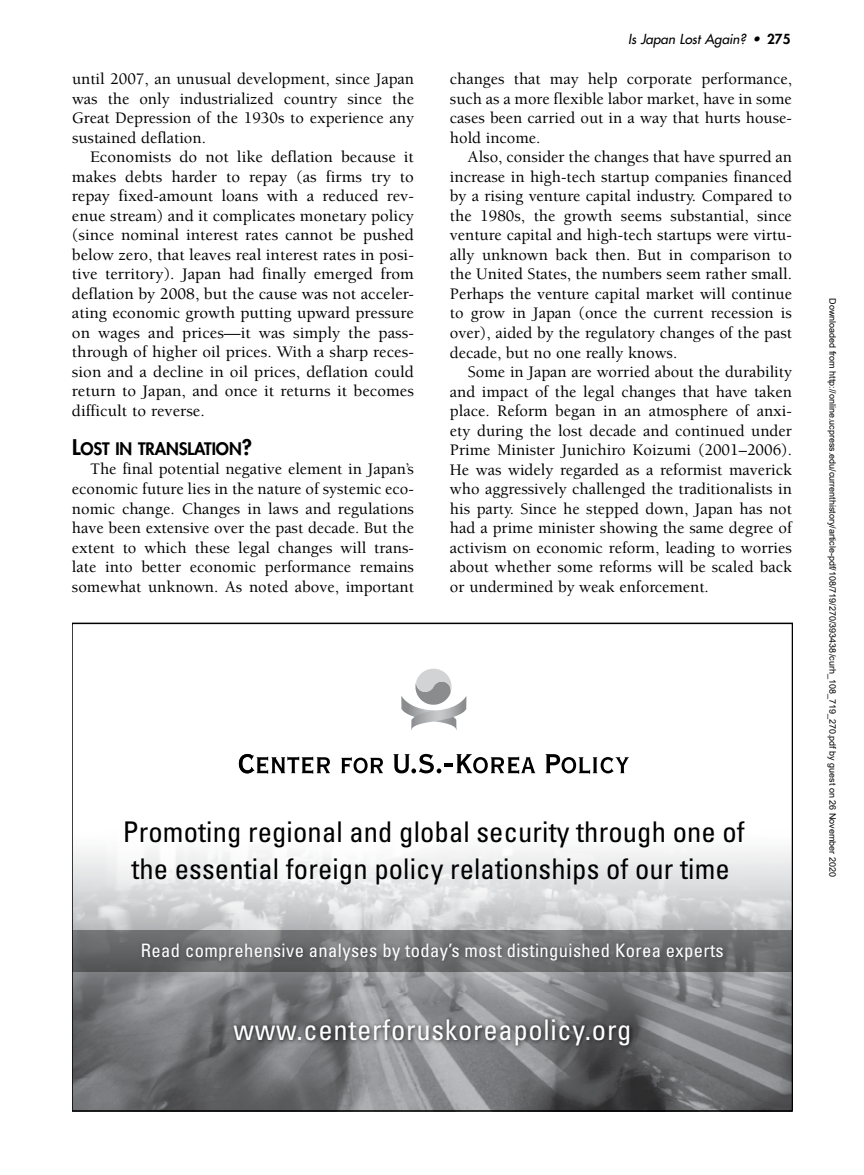
<style>
.page{position:relative;width:864px;height:1175px;background:#fff}
.page>*{position:absolute;margin:0;border:0;box-sizing:border-box;transform-origin:0 0}
.t1{font:condensed 28.5px/37px "Univers LT Std";letter-spacing:.005em;color:#000;text-align:center}
.t2{font:condensed 28.5px "Univers LT Std";letter-spacing:.025em;color:#fff}
.t3{font:condensed 18.6px "Univers LT Std";letter-spacing:.02em;color:#fff}
.t4{font:16.8px "Futura Heavy SC800";letter-spacing:-.005em;color:#000}
.t5{font:500 16.5px/19.5px "Berkeley";color:#000;text-align:justify}
.t6{font:italic 13.5px "Futura";color:#000}
.t7{font:9px "Arial";color:#000}
.s1{font-size:21px}
.s2{font-weight:800;font-style:normal}
</style>
<div class="page">
<img style="left:73px;top:696px;width:719px;height:416px">
<img style="left:228px;top:1010px;width:413px;height:46px">
<svg style="left:75px;top:930px;width:714px;height:41px;background:#6e6f71"></svg>
<img style="left:135px;top:935px;width:597px;height:34px">
<svg style="left:401px;top:668px;width:65px;height:62px"></svg>
<svg style="left:341px;top:757px;width:42px;height:16px"></svg>
<svg style="left:393px;top:754px;width:142px;height:20px"></svg>
<svg style="left:546px;top:754px;width:83px;height:20px"></svg>
<svg style="left:239px;top:754px;width:91px;height:20px"></svg>
<div style="left:72px;top:622px;width:720px;height:489px;border:2px solid #000"></div>
<p class="t5" style="left:72px;top:70px;width:344px">until 2007, an unusual development, since Japan was the only industrialized country since the Great Depression of the 1930s to experience any sustained deflation.</p>
<p class="t5" style="left:72px;top:148px;width:344px;text-indent:18px">Economists do not like deflation because it makes debts harder to repay (as firms try to repay fixed-amount loans with a reduced rev&shy;enue stream) and it complicates monetary policy (since nominal interest rates cannot be pushed below zero, that leaves real interest rates in posi&shy;tive territory). Japan had finally emerged from deflation by 2008, but the cause was not acceler&shy;ating economic growth putting upward pressure on wages and prices—it was simply the pass&shy;through of higher oil prices. With a sharp reces&shy;sion and a decline in oil prices, deflation could return to Japan, and once it returns it becomes difficult to reverse.</p>
<p class="t4" style="left:72px;top:437px;width:182px"><span class="s1">L</span>OST IN TRANSLATION<span class="s1">?</span></p>
<p class="t5" style="left:72px;top:460px;width:344px;text-indent:18px">The final potential negative element in Japan’s economic future lies in the nature of systemic eco&shy;nomic change. Changes in laws and regulations have been extensive over the past decade. But the extent to which these legal changes will trans&shy;late into better economic performance remains somewhat unknown. As noted above, important</p>
<p class="t6" style="left:628px;top:30px;width:164px">Is Japan Lost Again? • <span class="s2">275</span></p>
<p class="t5" style="left:450px;top:70px;width:344px">changes that may help corporate performance, such as a more flexible labor market, have in some cases been carried out in a way that hurts house&shy;hold income.</p>
<p class="t5" style="left:450px;top:148px;width:344px;text-indent:18px">Also, consider the changes that have spurred an increase in high-tech startup companies financed by a rising venture capital industry. Compared to the 1980s, the growth seems substantial, since venture capital and high-tech startups were virtu&shy;ally unknown back then. But in comparison to the United States, the numbers seem rather small.<br>Perhaps the venture capital market will continue to grow in Japan (once the current recession is over), aided by the regulatory changes of the past decade, but no one really knows.</p>
<p class="t5" style="left:450px;top:362px;width:344px;text-indent:18px">Some in Japan are worried about the durability and impact of the legal changes that have taken place. Reform began in an atmosphere of anxi&shy;ety during the lost decade and continued under Prime Minister Junichiro Koizumi (2001–2006).<br>He was widely regarded as a reformist maverick who aggressively challenged the traditionalists in his party. Since he stepped down, Japan has not had a prime minister showing the same degree of activism on economic reform, leading to worries about whether some reforms will be scaled back or undermined by weak enforcement.</p>
<h1 class="t1" style="left:123px;top:813px;width:624px">Promoting regional and global security through one of the essential foreign policy relationships of our time</h1>
<p class="t3" style="left:141px;top:938px;width:585px">Read comprehensive analyses by today’s most distinguished Korea experts</p>
<h1 class="t2" style="left:233px;top:1011px;width:400px">www.centerforuskoreapolicy.org</h1>
<p class="t7" style="left:836px;top:298px;width:580px;rotate:90deg">Downloaded from http://online.ucpress.edu/currenthistory/article-pdf/108/719/270/393438/curh_108_719_270.pdf by guest on 26 November 2020</p>
</div>
